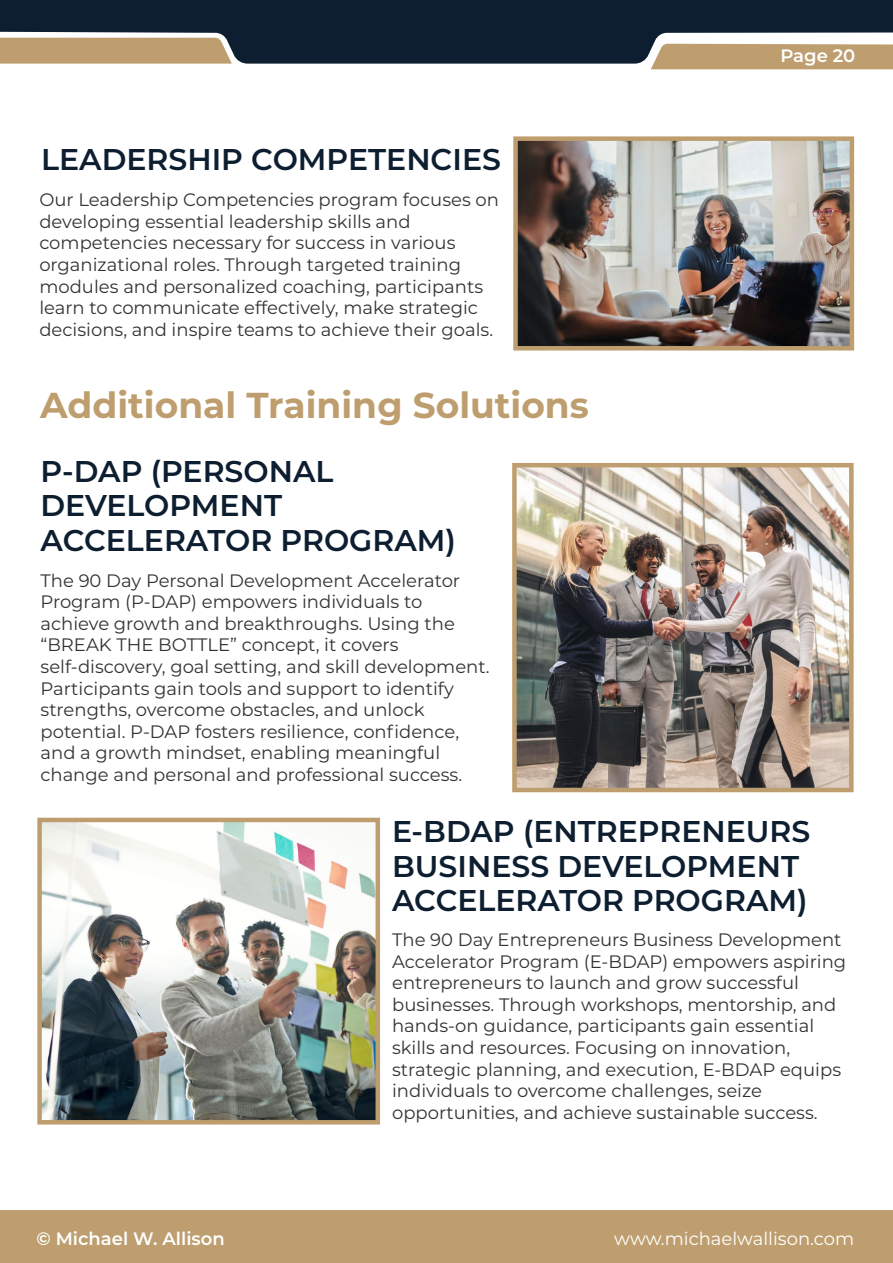
<style>
.page{position:relative;width:893px;height:1263px;background:#fff}
.page>*{position:absolute;margin:0;border:0;box-sizing:border-box;transform-origin:0 0}
.t1{font:700 36px "Montserrat";color:#be9e6e}
.t2{font:600 30px/34.5px "Montserrat";color:#0d1e30}
.t3{font:18px/21.6px "Montserrat";color:#333}
.t4{font:600 18px "Montserrat";color:#fff}
.t5{font:18px "Montserrat";color:#fff}
</style>
<div class="page">
<svg style="left:651px;top:64px;width:242px;height:5px"></svg>
<svg style="left:0;top:0;width:893px;height:64px;background:#313c47"></svg>
<div style="left:0;top:38px;width:232px;height:26px;background:#be9e6e"></div>
<div style="left:0;top:1210px;width:893px;height:53px;background:#be9e6e"></div>
<img style="left:518px;top:141px;width:331px;height:204px">
<div style="left:513px;top:136px;width:341px;height:214px;border:4px solid #be9e6e"></div>
<img style="left:517px;top:468px;width:332px;height:319px">
<div style="left:512px;top:463px;width:342px;height:329px;border:4px solid #be9e6e"></div>
<img style="left:42px;top:823px;width:333px;height:296px">
<div style="left:37px;top:818px;width:343px;height:306px;border:4px solid #be9e6e"></div>
<h2 class="t2" style="left:41px;top:140px;width:461px">LEADERSHIP COMPETENCIES</h2>
<p class="t3" style="left:39px;top:188px;width:461px">Our Leadership Competencies program focuses on developing essential leadership skills and competencies necessary for success in various organizational roles. Through targeted training modules and personalized coaching, participants learn to communicate effectively, make strategic decisions, and inspire teams to achieve their goals.</p>
<h1 class="t1" style="left:40px;top:379px;width:550px">Additional Training Solutions</h1>
<p class="t4" style="left:780px;top:43px;width:77px">Page 20</p>
<h2 class="t2" style="left:41px;top:453px;width:417px">P-DAP (PERSONAL<br>DEVELOPMENT<br>ACCELERATOR PROGRAM)</h2>
<p class="t3" style="left:41px;top:569px;width:451px">The 90 Day Personal Development Accelerator Program (P-DAP) empowers individuals to achieve growth and breakthroughs. Using the “BREAK THE BOTTLE” concept, it covers self-discovery, goal setting, and skill development.<br>Participants gain tools and support to identify strengths, overcome obstacles, and unlock potential. P-DAP fosters resilience, confidence, and a growth mindset, enabling meaningful change and personal and professional success.</p>
<h2 class="t2" style="left:392px;top:813px;width:420px">E-BDAP (ENTREPRENEURS<br>BUSINESS DEVELOPMENT<br>ACCELERATOR PROGRAM)</h2>
<p class="t3" style="left:392px;top:928px;width:456px">The 90 Day Entrepreneurs Business Development Accelerator Program (E-BDAP) empowers aspiring entrepreneurs to launch and grow successful businesses. Through workshops, mentorship, and hands-on guidance, participants gain essential skills and resources. Focusing on innovation, strategic planning, and execution, E-BDAP equips individuals to overcome challenges, seize opportunities, and achieve sustainable success.</p>
<p class="t4" style="left:36px;top:1226px;width:190px">© Michael W. Allison</p>
<p class="t5" style="left:614px;top:1226px;width:241px">www.michaelwallison.com</p>
</div>
